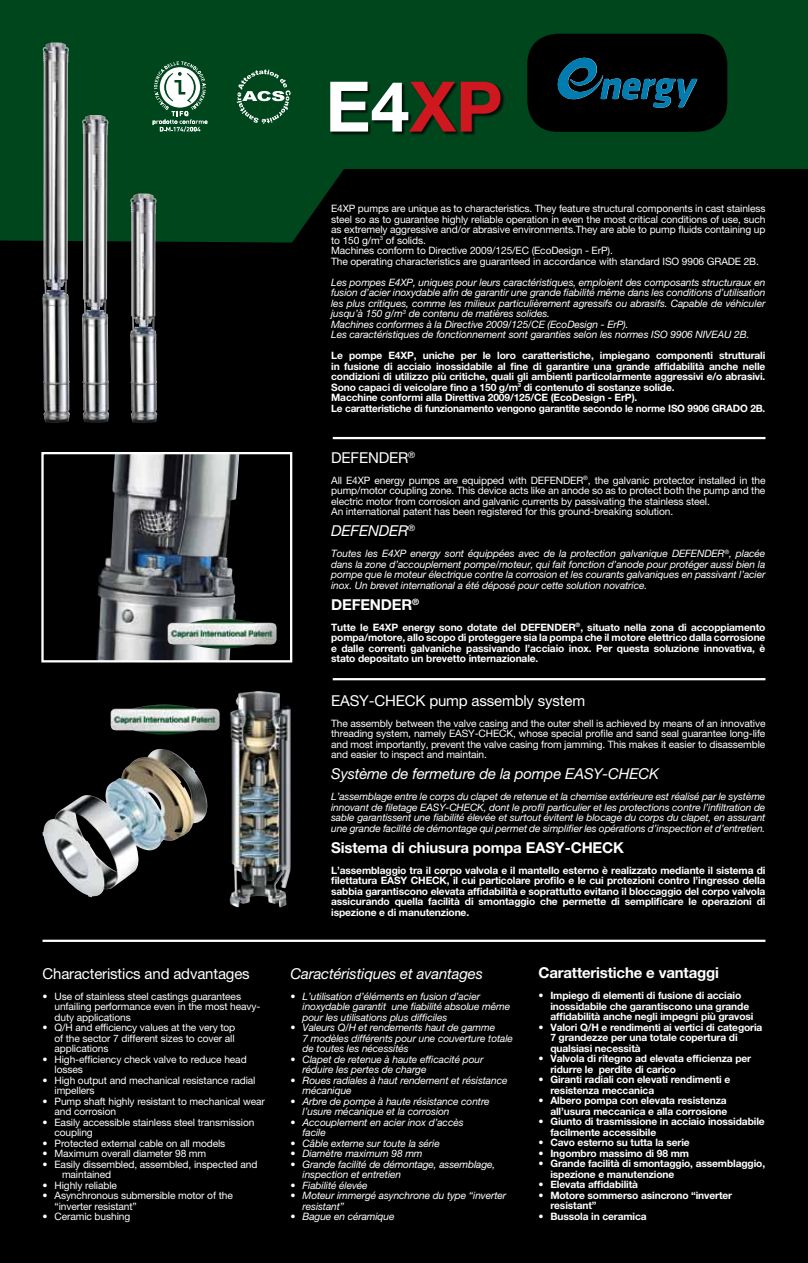
<style>
.page{position:relative;width:808px;height:1263px;background:#000}
.page>*{position:absolute;margin:0;border:0;box-sizing:border-box;transform-origin:0 0}
.t1{font:italic 15px "Helvetica Neue";letter-spacing:-.01em;color:#fff}
.t2{font:15px "Helvetica Neue";letter-spacing:-.01em;color:#fff}
.t3{font:700 15px "Helvetica Neue";letter-spacing:-.01em;color:#fff}
.t4{font:italic 10.2px/10.5px "Helvetica Neue";letter-spacing:-.01em;color:#fff}
.t5{font:700 10.2px/10.5px "Helvetica Neue";letter-spacing:-.01em;color:#fff}
.t6{font:10.2px/10.5px "Helvetica Neue";letter-spacing:-.01em;color:#fff}
</style>
<div class="page">
<svg style="left:0;top:0;width:808px;height:243px;fill:#00461c"></svg>
<img style="left:230px;top:691px;width:61px;height:216px">
<img style="left:43px;top:749px;width:165px;height:148px">
<img style="left:96px;top:455px;width:143px;height:204px">
<div style="left:41px;top:452px;width:251px;height:210px;border:2px solid #fff"></div>
<img style="left:43px;top:43px;width:27px;height:380px">
<hr style="left:43px;top:940px;width:722px;height:2px;background:#fff">
<hr style="left:333px;top:678px;width:432px;height:2px;background:#fff">
<hr style="left:333px;top:437px;width:432px;height:2px;background:#fff">
<div style="left:292px;top:0;width:516px;height:168px;background:#00461c"></div>
<svg style="left:153px;top:61px;width:55px;height:71px;background:#658f76"></svg>
<svg style="left:237px;top:69px;width:54px;height:55px;background:#316947"></svg>
<div style="left:409px;top:82px;width:96px;height:53px;background:#000;opacity:.75"></div>
<div style="left:330px;top:82px;width:83px;height:53px;background:#000;opacity:.75"></div>
<svg style="left:330px;top:82px;width:170px;height:50px"></svg>
<div style="left:527px;top:34px;width:200px;height:98px;background:#000;border-radius:30px"></div>
<svg style="left:557px;top:58px;width:141px;height:50px"></svg>
<img style="left:111px;top:705px;width:109px;height:30px">
<img style="left:168px;top:619px;width:109px;height:30px">
<h1 class="t2" style="left:43px;top:964px;width:209px">Characteristics and advantages</h1>
<p class="t6" style="left:55px;top:990px;width:207px;text-indent:-12px">• Use of stainless steel castings guarantees unfailing performance even in the most heavy&shy;duty applications</p>
<p class="t6" style="left:55px;top:1022px;width:182px;text-align:justify;text-indent:-12px">• Q/H and efficiency values at the very top of the sector 7 different sizes to cover all applications</p>
<p class="t6" style="left:55px;top:1053px;width:194px;text-indent:-12px">• High-efficiency check valve to reduce head losses</p>
<p class="t6" style="left:55px;top:1074px;width:202px;text-indent:-12px">• High output and mechanical resistance radial impellers</p>
<p class="t6" style="left:55px;top:1095px;width:212px;text-indent:-12px">• Pump shaft highly resistant to mechanical wear and corrosion</p>
<p class="t6" style="left:55px;top:1116px;width:201px;text-indent:-12px">• Easily accessible stainless steel transmission coupling</p>
<p class="t6" style="left:43px;top:1137px;width:184px">• Protected external cable on all models</p>
<p class="t6" style="left:43px;top:1148px;width:165px">• Maximum overall diameter 98 mm</p>
<p class="t6" style="left:62px;top:1158px;width:197px;text-indent:-19px">• Easily dissembled, assembled, inspected and maintained</p>
<p class="t6" style="left:43px;top:1179px;width:76px">• Highly reliable</p>
<p class="t6" style="left:55px;top:1190px;width:180px;text-indent:-12px">• Asynchronous submersible motor of the “inverter resistant”</p>
<p class="t6" style="left:43px;top:1211px;width:89px">• Ceramic bushing</p>
<p class="t6" style="left:331px;top:203px;width:436px">E4XP pumps are unique as to characteristics. They feature structural components in cast stainless steel so as to guarantee highly reliable operation in even the most critical conditions of use, such as extremely aggressive and/or abrasive environments.They are able to pump fluids containing up to 150 g/m<sup>3</sup> of solids.<br>Machines conform to Directive 2009/125/EC (EcoDesign - ErP).<br>The operating characteristics are guaranteed in accordance with standard ISO 9906 GRADE 2B.</p>
<p class="t4" style="left:331px;top:277px;width:436px">Les pompes E4XP, uniques pour leurs caractéristiques, emploient des composants structuraux en fusion d’acier inoxydable afin de garantir une grande fiabilité même dans les conditions d’utilisation les plus critiques, comme les milieux particulièrement agressifs ou abrasifs. Capable de véhiculer jusqu’à 150 g/m<sup>3</sup> de contenu de matières solides.<br>Machines conformes à la Directive 2009/125/CE (EcoDesign - ErP).<br>Les caractéristiques de fonctionnement sont garanties selon les normes ISO 9906 NIVEAU 2B.</p>
<p class="t5" style="left:331px;top:350px;width:436px">Le pompe E4XP, uniche per le loro caratteristiche, impiegano componenti strutturali in fusione di acciaio inossidabile al fine di garantire una grande affidabilità anche nelle condizioni di utilizzo più critiche, quali gli ambienti particolarmente aggressivi e/o abrasivi.<br>Sono capaci di veicolare fino a 150 g/m<sup>3</sup> di contenuto di sostanze solide.<br>Macchine conformi alla Direttiva 2009/125/CE (EcoDesign - ErP).<br>Le caratteristiche di funzionamento vengono garantite secondo le norme ISO 9906 GRADO 2B.</p>
<h1 class="t2" style="left:331px;top:448px;width:86px">DEFENDER<sup>®</sup></h1>
<p class="t6" style="left:331px;top:475px;width:436px">All E4XP energy pumps are equipped with DEFENDER<sup>®</sup>, the galvanic protector installed in the pump/motor coupling zone. This device acts like an anode so as to protect both the pump and the electric motor from corrosion and galvanic currents by passivating the stainless steel.<br>An international patent has been registered for this ground-breaking solution.</p>
<h1 class="t1" style="left:331px;top:522px;width:86px">DEFENDER<sup>®</sup></h1>
<p class="t4" style="left:331px;top:548px;width:436px;text-align:justify">Toutes les E4XP energy sont équippées avec de la protection galvanique DEFENDER<sup>®</sup>, placée dans la zone d’accouplement pompe/moteur, qui fait fonction d’anode pour protéger aussi bien la pompe que le moteur électrique contre la corrosion et les courants galvaniques en passivant l’acier inox. Un brevet international a été déposé pour cette solution novatrice.</p>
<h1 class="t3" style="left:331px;top:595px;width:89px">DEFENDER<sup>®</sup></h1>
<p class="t5" style="left:331px;top:621px;width:436px;text-align:justify">Tutte le E4XP energy sono dotate del DEFENDER<sup>®</sup>, situato nella zona di accoppiamento pompa/motore, allo scopo di proteggere sia la pompa che il motore elettrico dalla corrosione e dalle correnti galvaniche passivando l’acciaio inox. Per questa soluzione innovativa, è stato depositato un brevetto internazionale.</p>
<h1 class="t2" style="left:331px;top:691px;width:256px">EASY-CHECK pump assembly system</h1>
<p class="t6" style="left:331px;top:718px;width:436px;text-align:justify">The assembly between the valve casing and the outer shell is achieved by means of an innovative threading system, namely EASY-CHECK, whose special profile and sand seal guarantee long-life and most importantly, prevent the valve casing from jamming. This makes it easier to disassemble and easier to inspect and maintain.</p>
<h1 class="t1" style="left:331px;top:765px;width:330px">Système de fermeture de la pompe EASY-CHECK</h1>
<p class="t4" style="left:331px;top:791px;width:436px;text-align:justify">L’assemblage entre le corps du clapet de retenue et la chemise extérieure est réalisé par le système innovant de filetage EASY-CHECK, dont le profil particulier et les protections contre l’infiltration de sable garantissent une fiabilité élevée et surtout évitent le blocage du corps du clapet, en assurant une grande facilité de démontage qui permet de simplifier les opérations d’inspection et d’entretien.</p>
<h1 class="t3" style="left:331px;top:838px;width:294px">Sistema di chiusura pompa EASY-CHECK</h1>
<p class="t5" style="left:331px;top:865px;width:436px;text-align:justify">L’assemblaggio tra il corpo valvola e il mantello esterno è realizzato mediante il sistema di filettatura EASY CHECK, il cui particolare profilo e le cui protezioni contro l’ingresso della sabbia garantiscono elevata affidabilità e soprattutto evitano il bloccaggio del corpo valvola assicurando quella facilità di smontaggio che permette di semplificare le operazioni di ispezione e di manutenzione.</p>
<h1 class="t1" style="left:291px;top:964px;width:194px">Caractéristiques et avantages</h1>
<p class="t4" style="left:303px;top:990px;width:209px;text-indent:-12px">• L’utilisation d’éléments en fusion d’acier inoxydable garantit une fiabilité absolue même pour les utilisations plus difficiles</p>
<p class="t4" style="left:303px;top:1022px;width:212px;text-indent:-12px">• Valeurs Q/H et rendements haut de gamme<br>7 modèles différents pour une couverture totale de toutes les nécessités</p>
<p class="t4" style="left:303px;top:1053px;width:182px;text-indent:-12px">• Clapet de retenue à haute efficacité pour réduire les pertes de charge</p>
<p class="t4" style="left:303px;top:1074px;width:206px;text-indent:-12px">• Roues radiales à haut rendement et résistance mécanique</p>
<p class="t4" style="left:303px;top:1095px;width:189px;text-indent:-12px">• Arbre de pompe à haute résistance contre l’usure mécanique et la corrosion</p>
<p class="t4" style="left:303px;top:1116px;width:163px;text-indent:-12px">• Accouplement en acier inox d’accès facile</p>
<p class="t4" style="left:291px;top:1137px;width:151px">• Câble externe sur toute la série</p>
<p class="t4" style="left:291px;top:1148px;width:134px">• Diamètre maximum 98 mm</p>
<p class="t4" style="left:303px;top:1158px;width:194px;text-indent:-12px">• Grande facilité de démontage, assemblage, inspection et entretien</p>
<p class="t4" style="left:291px;top:1179px;width:79px">• Fiabilité élevée</p>
<p class="t4" style="left:303px;top:1190px;width:205px;text-indent:-12px">• Moteur immergé asynchrone du type “inverter resistant”</p>
<p class="t4" style="left:291px;top:1211px;width:105px">• Bague en céramique</p>
<h1 class="t3" style="left:538px;top:964px;width:182px">Caratteristiche e vantaggi</h1>
<p class="t5" style="left:550px;top:990px;width:205px;text-indent:-12px">• Impiego di elementi di fusione di acciaio inossidabile che garantiscono una grande affidabilità anche negli impegni più gravosi</p>
<p class="t5" style="left:550px;top:1022px;width:213px;text-indent:-12px">• Valori Q/H e rendimenti ai vertici di categoria<br>7 grandezze per una totale copertura di qualsiasi necessità</p>
<p class="t5" style="left:550px;top:1053px;width:202px;text-indent:-12px">• Valvola di ritegno ad elevata efficienza per ridurre le perdite di carico</p>
<p class="t5" style="left:550px;top:1074px;width:181px;text-indent:-12px">• Giranti radiali con elevati rendimenti e resistenza meccanica</p>
<p class="t5" style="left:538px;top:1095px;width:191px;text-align:right">• Albero pompa con elevata resistenza all’usura meccanica e alla corrosione</p>
<p class="t5" style="left:550px;top:1116px;width:216px;text-indent:-12px">• Giunto di trasmissione in acciaio inossidabile facilmente accessibile</p>
<p class="t5" style="left:538px;top:1137px;width:153px">• Cavo esterno su tutta la serie</p>
<p class="t5" style="left:538px;top:1148px;width:152px">• Ingombro massimo di 98 mm</p>
<p class="t5" style="left:550px;top:1158px;width:216px;text-indent:-12px">• Grande facilità di smontaggio, assemblaggio, ispezione e manutenzione</p>
<p class="t5" style="left:538px;top:1179px;width:101px">• Elevata affidabilità</p>
<p class="t5" style="left:550px;top:1190px;width:183px;text-indent:-12px">• Motore sommerso asincrono “inverter resistant”</p>
<p class="t5" style="left:538px;top:1211px;width:110px">• Bussola in ceramica</p>
</div>
